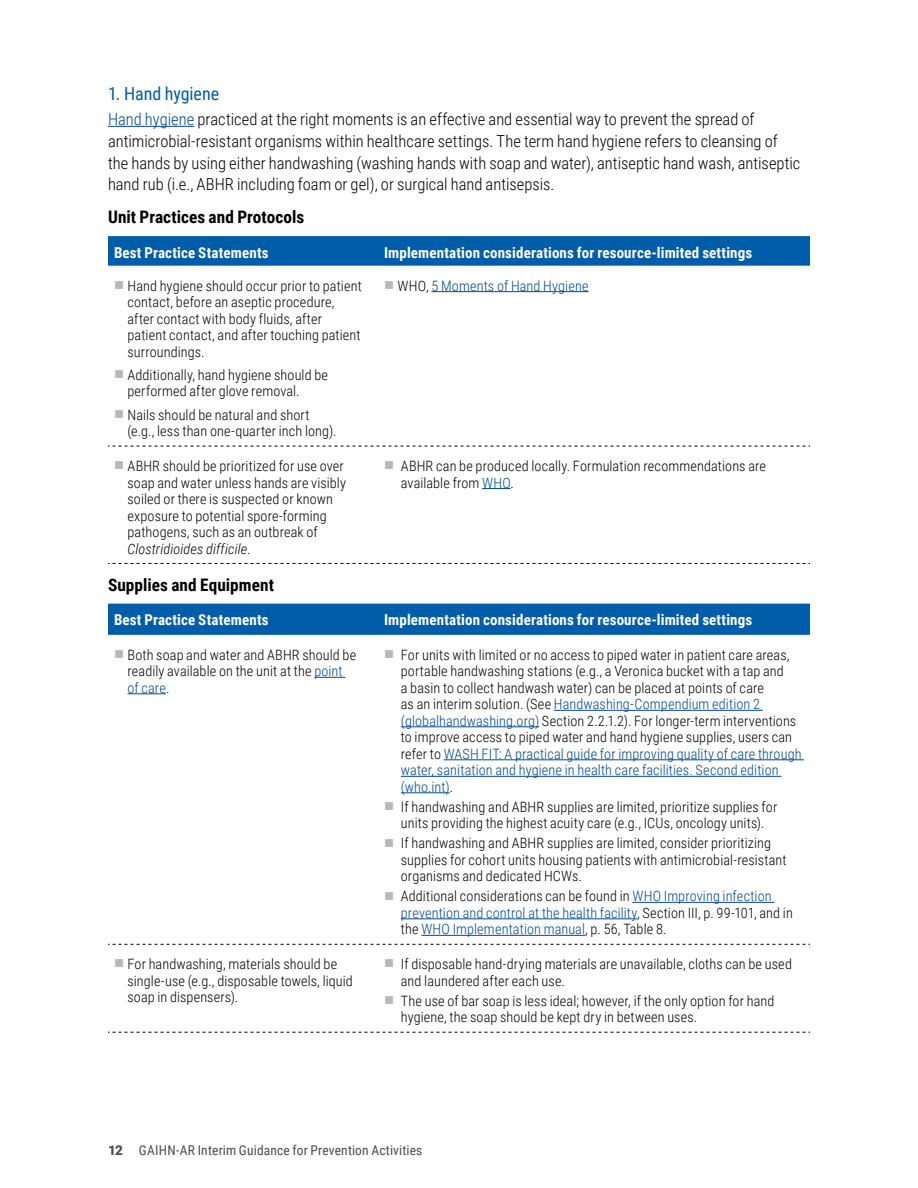
<style>
.page{position:relative;width:918px;height:1188px;background:#fff}
.page>*{position:absolute;margin:0;border:0;box-sizing:border-box;transform-origin:0 0}
.t1{font:18px "Roboto Condensed";letter-spacing:-.005em;color:#005daa}
.H4_Table{font:700 17.25px "Roboto Condensed";letter-spacing:.005em;color:#000}
.t2{font:300 16.5px/21.8px "Roboto Condensed";color:#000}
.TH_col{font:700 15px "Roboto Condensed";letter-spacing:.01em;color:#fff}
.t3{font:300 14.25px/16.5px "Roboto Condensed";letter-spacing:.01em;color:#000}
.t4{font:300 14.25px/16.5px "Roboto Condensed";letter-spacing:.01em;color:#004891}
.t5{font:13.5px "Roboto Condensed";letter-spacing:.015em;color:#4d4d4f}
.s1{color:#004891}
.s2{color:#000}
.s3{font-style:italic}
.s4{font-family:"Roboto";font-weight:900}
</style>
<div class="page">
<hr style="left:108px;top:126px;width:86px;height:1px;background:#004891">
<div style="left:108px;top:236px;width:702px;height:30px;background:#005daa"></div>
<svg style="left:108px;top:446px;width:702px;height:1px"></svg>
<svg style="left:108px;top:563px;width:702px;height:1px"></svg>
<hr style="left:431px;top:291px;width:158px;height:1px;background:#004891">
<svg style="left:482px;top:488px;width:29px;height:1px"></svg>
<div style="left:108px;top:604px;width:702px;height:31px;background:#005daa"></div>
<svg style="left:108px;top:944px;width:702px;height:1px"></svg>
<svg style="left:108px;top:1032px;width:702px;height:1px"></svg>
<hr style="left:314px;top:677px;width:31px;height:1px;background:#004891">
<hr style="left:128px;top:693px;width:38px;height:1px;background:#004891">
<hr style="left:554px;top:710px;width:209px;height:1px;background:#004891">
<hr style="left:401px;top:726px;width:138px;height:1px;background:#004891">
<hr style="left:444px;top:759px;width:360px;height:1px;background:#004891">
<hr style="left:401px;top:776px;width:380px;height:1px;background:#004891">
<hr style="left:401px;top:792px;width:49px;height:1px;background:#004891">
<hr style="left:633px;top:902px;width:141px;height:1px;background:#004891">
<hr style="left:401px;top:918px;width:236px;height:1px;background:#004891">
<hr style="left:421px;top:935px;width:164px;height:1px;background:#004891">
<h4 class="t1" style="left:108px;top:81px;width:113px">1. Hand hygiene</h4>
<p class="t2" style="left:108px;top:108px;width:694px"><span class="s1">Hand hygiene</span> practiced at the right moments is an effective and essential way to prevent the spread of antimicrobial-resistant organisms within healthcare settings. The term hand hygiene refers to cleansing of the hands by using either handwashing (washing hands with soap and water), antiseptic hand wash, antiseptic hand rub (i.e., ABHR including foam or gel), or surgical hand antisepsis.</p>
<h4 class="H4_Table" style="left:108px;top:205px;width:198px">Unit Practices and Protocols</h4>
<p class="TH_col" style="left:114px;top:242px;width:156px">Best Practice Statements</p>
<p class="TH_col" style="left:384px;top:242px;width:370px">Implementation considerations for resource-limited settings</p>
<p class="t3" style="left:128px;top:277px;width:236px">Hand hygiene should occur prior to patient contact, before an aseptic procedure, after contact with body fluids, after patient contact, and after touching patient surroundings.</p>
<p class="t3" style="left:128px;top:366px;width:202px">Additionally, hand hygiene should be performed after glove removal.</p>
<p class="t3" style="left:128px;top:406px;width:211px">Nails should be natural and short (e.g., less than one-quarter inch long).</p>
<p class="t4" style="left:398px;top:277px;width:193px"><span class="s2">WHO,</span> 5 Moments of Hand Hygiene</p>
<p class="t3" style="left:128px;top:457px;width:220px">ABHR should be prioritized for use over soap and water unless hands are visibly soiled or there is suspected or known exposure to potential spore-forming pathogens, such as an outbreak of <span class="s3">Clostridioides difficile</span>.</p>
<p class="t3" style="left:401px;top:457px;width:367px">ABHR can be produced locally. Formulation recommendations are available from <span class="s1">WHO</span>.</p>
<h4 class="H4_Table" style="left:108px;top:573px;width:168px">Supplies and Equipment</h4>
<p class="TH_col" style="left:114px;top:610px;width:156px">Best Practice Statements</p>
<p class="TH_col" style="left:384px;top:610px;width:370px">Implementation considerations for resource-limited settings</p>
<p class="t3" style="left:128px;top:646px;width:230px">Both soap and water and ABHR should be readily available on the unit at the <span class="s1">point of care</span>.</p>
<p class="t3" style="left:401px;top:646px;width:402px">For units with limited or no access to piped water in patient care areas, portable handwashing stations (e.g., a Veronica bucket with a tap and<br>a basin to collect handwash water) can be placed at points of care<br>as an interim solution. (See <span class="s1">Handwashing-Compendium edition 2 (globalhandwashing.org)</span> Section 2.2.1.2). For longer-term interventions to improve access to piped water and hand hygiene supplies, users can refer to <span class="s1">WASH FIT: A practical guide for improving quality of care through water, sanitation and hygiene in health care facilities. Second edition (who.int)</span>.</p>
<p class="t3" style="left:401px;top:798px;width:378px">If handwashing and ABHR supplies are limited, prioritize supplies for units providing the highest acuity care (e.g., ICUs, oncology units).</p>
<p class="t3" style="left:401px;top:834px;width:387px">If handwashing and ABHR supplies are limited, consider prioritizing supplies for cohort units housing patients with antimicrobial-resistant organisms and dedicated HCWs.</p>
<p class="t4" style="left:401px;top:887px;width:393px"><span class="s2">Additional considerations can be found in</span> WHO Improving infection prevention and control at the health facility<span class="s2">, Section III, p. 99-101, and in the</span> WHO Implementation manual<span class="s2">, p. 56, Table 8.</span></p>
<p class="t3" style="left:128px;top:955px;width:227px">For handwashing, materials should be single-use (e.g., disposable towels, liquid soap in dispensers).</p>
<p class="t3" style="left:401px;top:955px;width:393px">If disposable hand-drying materials are unavailable, cloths can be used and laundered after each use.</p>
<p class="t3" style="left:401px;top:992px;width:375px">The use of bar soap is less ideal; however, if the only option for hand hygiene, the soap should be kept dry in between uses.</p>
<p class="t5" style="left:108px;top:1141px;width:316px"><span class="s4">12</span> GAIHN-AR Interim Guidance for Prevention Activities</p>
</div>
